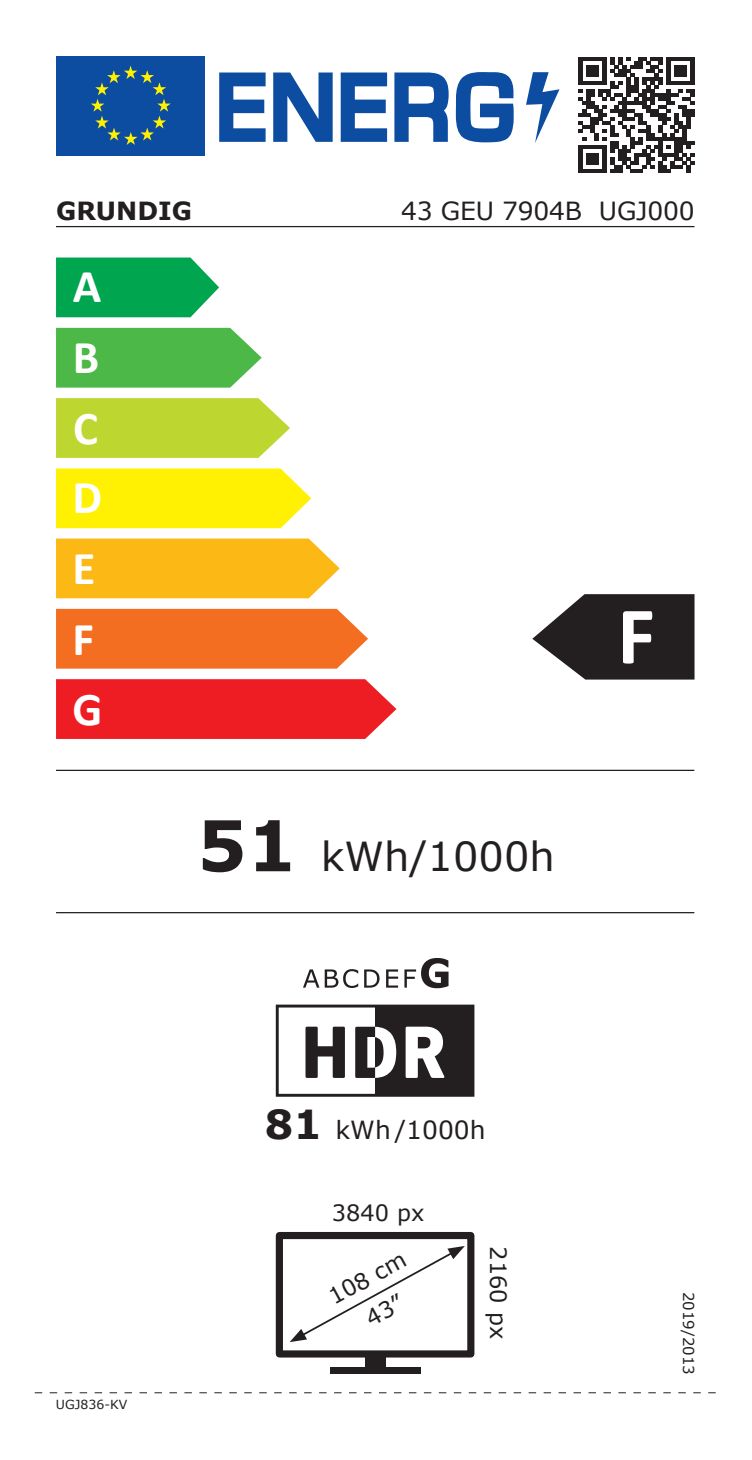
<style>
.page{position:relative;width:752px;height:1460px;background:#fff}
.page>*{position:absolute;margin:0;border:0;box-sizing:border-box;transform-origin:0 0}
.t1{font:700 47.25px/70.5px "Calibri";color:#fff}
.t2{font:40px "Verdana";color:#231f20}
.t3{font:25px "Verdana";letter-spacing:-.01em;color:#231f20}
.t4{font:700 25px "Verdana";color:#231f20}
.t5{font:22.5px "Verdana";color:#231f20}
.t6{font:15px "Verdana";color:#231f20}
.t7{font:12.5px "Verdana";color:#231f20}
.s1{font-weight:700;font-size:70px}
.s2{font-weight:700;font-size:40px}
</style>
<div class="page">
<hr style="left:56px;top:226px;width:638px;height:1px;background:#231f20">
<div style="left:56px;top:57px;width:149px;height:99px;background:#0d4da1"></div>
<svg style="left:91px;top:66px;width:80px;height:79px"></svg>
<svg style="left:219px;top:73px;width:46px;height:69px"></svg>
<svg style="left:273px;top:73px;width:59px;height:69px"></svg>
<svg style="left:340px;top:73px;width:47px;height:69px"></svg>
<svg style="left:394px;top:73px;width:54px;height:69px"></svg>
<svg style="left:455px;top:72px;width:58px;height:70px"></svg>
<svg style="left:526px;top:72px;width:33px;height:71px"></svg>
<svg style="left:35px;top:1392px;width:680px;height:1px"></svg>
<svg style="left:578px;top:57px;width:115px;height:116px"></svg>
<svg style="left:56px;top:679px;width:340px;height:60px;background:#ee262c"></svg>
<div style="left:56px;top:609px;width:312px;height:60px;background:#f36e21"></div>
<div style="left:56px;top:539px;width:283px;height:59px;background:#fcb814"></div>
<svg style="left:56px;top:468px;width:255px;height:60px;background:#fff110"></svg>
<svg style="left:56px;top:398px;width:234px;height:60px;background:#c2d83d"></svg>
<svg style="left:56px;top:328px;width:205px;height:60px;background:#5abd56"></svg>
<svg style="left:56px;top:258px;width:163px;height:59px;background:#15ac5e"></svg>
<svg style="left:532px;top:594px;width:162px;height:86px"></svg>
<div style="left:364px;top:1351px;width:21px;height:18px;background:#231f20"></div>
<div style="left:330px;top:1367px;width:90px;height:7px;background:#231f20"></div>
<div style="left:275px;top:1232px;width:199px;height:125px;border:7px solid #231f20"></div>
<hr style="left:56px;top:770px;width:638px;height:1px;background:#231f20">
<hr style="left:56px;top:912px;width:638px;height:1px;background:#231f20">
<svg style="left:303px;top:969px;width:55px;height:19px"></svg>
<svg style="left:364px;top:969px;width:15px;height:19px"></svg>
<svg style="left:386px;top:969px;width:12px;height:19px"></svg>
<svg style="left:404px;top:958px;width:44px;height:30px"></svg>
<svg style="left:276px;top:1005px;width:198px;height:92px"></svg>
<svg style="left:290px;top:1246px;width:174px;height:96px"></svg>
<p class="t4" style="left:56px;top:195px;width:137px">GRUNDIG</p>
<p class="t3" style="left:401px;top:195px;width:295px">43 GEU 7904B UGJ000</p>
<h1 class="t1" style="left:73px;top:251px;width:31px">A<br>B<br>C<br>D<br>E<br>F<br>G</h1>
<h2 class="t2" style="left:197px;top:831px;width:359px"><span class="s1">51</span> kWh/1000h</h2>
<p class="t7" style="left:56px;top:1396px;width:73px">UGJ836-KV</p>
<p class="t3" style="left:265px;top:1114px;width:222px"><span class="s2">81</span> kWh /1000h</p>
<p class="t5" style="left:332px;top:1198px;width:94px">3840 px</p>
<p class="t5" style="left:323px;top:1285px;width:86px;rotate:-28deg">108 cm</p>
<p class="t5" style="left:512px;top:1246px;width:94px;rotate:90deg">2160 px</p>
<p class="t6" style="left:697px;top:1292px;width:85px;rotate:90deg">2019/2013</p>
</div>
